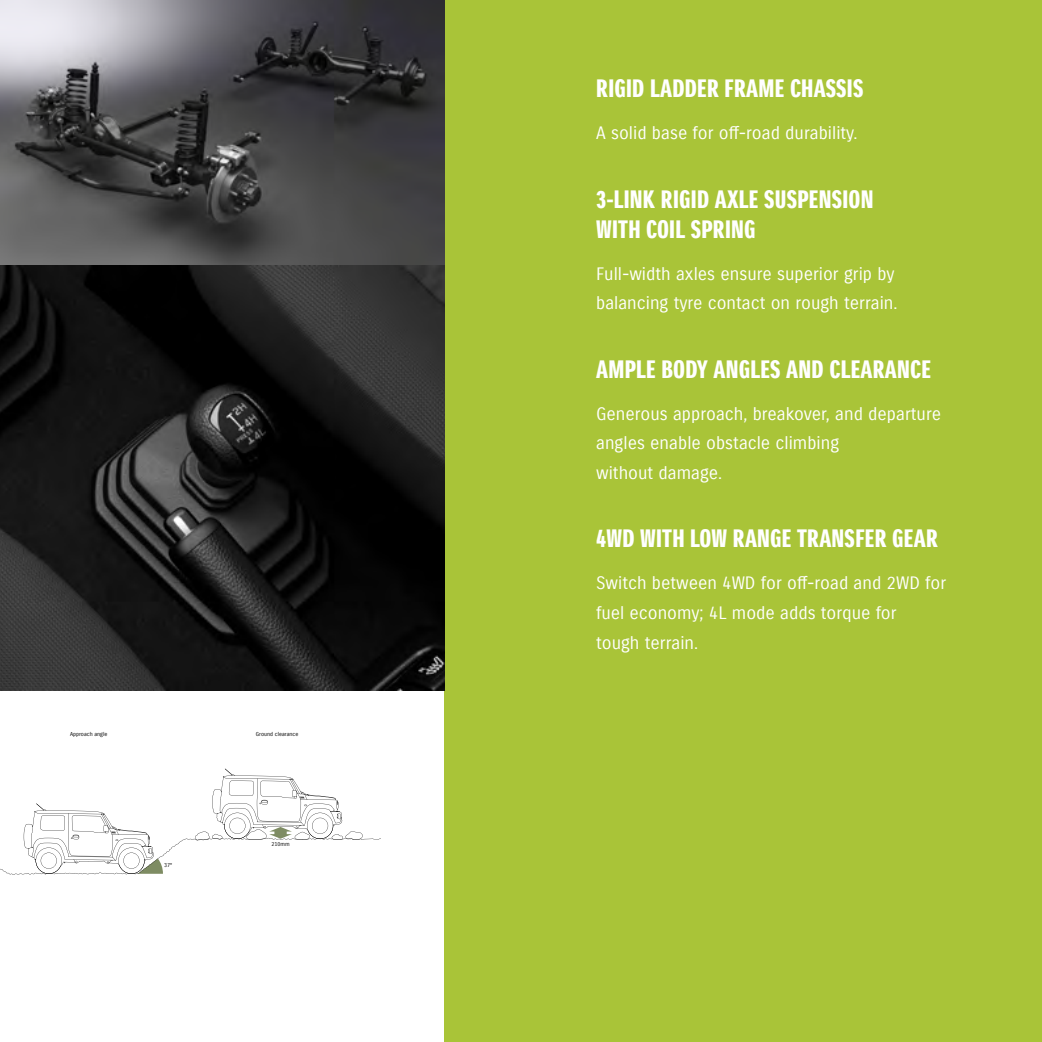
<style>
.page{position:relative;width:1042px;height:1042px;background:#fff}
.page>*{position:absolute;margin:0;border:0;box-sizing:border-box;transform-origin:0 0}
.t1{font:24.5px/29.8px "Suzuki PRO Headline";letter-spacing:.01em;color:#fff}
.t2{font:17.5px/29.8px "Suzuki PRO Regular";color:#fff}
.t3{font:5.6px "Suzuki PRO Regular";color:#000}
</style>
<div class="page">
<div style="left:444px;top:0;width:598px;height:1042px;background:#a9c438"></div>
<svg style="left:0;top:768px;width:380px;height:107px"></svg>
<img style="left:0;top:0;width:444px;height:690px">
<p class="t3" style="left:70px;top:731px;width:39px">Approach angle</p>
<p class="t3" style="left:256px;top:731px;width:44px">Ground clearance</p>
<p class="t3" style="left:164px;top:861px;width:9px">37°</p>
<p class="t3" style="left:271px;top:841px;width:20px">210mm</p>
<h1 class="t1" style="left:596px;top:74px;width:269px">RIGID LADDER FRAME CHASSIS</h1>
<p class="t2" style="left:596px;top:119px;width:263px">A solid base for off-road durability.</p>
<h1 class="t1" style="left:596px;top:184px;width:279px">3-LINK RIGID AXLE SUSPENSION<br>WITH COIL SPRING</h1>
<p class="t2" style="left:596px;top:259px;width:303px">Full-width axles ensure superior grip by balancing tyre contact on rough terrain.</p>
<h1 class="t1" style="left:596px;top:354px;width:336px">AMPLE BODY ANGLES AND CLEARANCE</h1>
<p class="t2" style="left:596px;top:399px;width:346px">Generous approach, breakover, and departure angles enable obstacle climbing<br>without damage.</p>
<h1 class="t1" style="left:596px;top:524px;width:343px">4WD WITH LOW RANGE TRANSFER GEAR</h1>
<p class="t2" style="left:596px;top:568px;width:351px">Switch between 4WD for off-road and 2WD for fuel economy; 4L mode adds torque for<br>tough terrain.</p>
</div>
